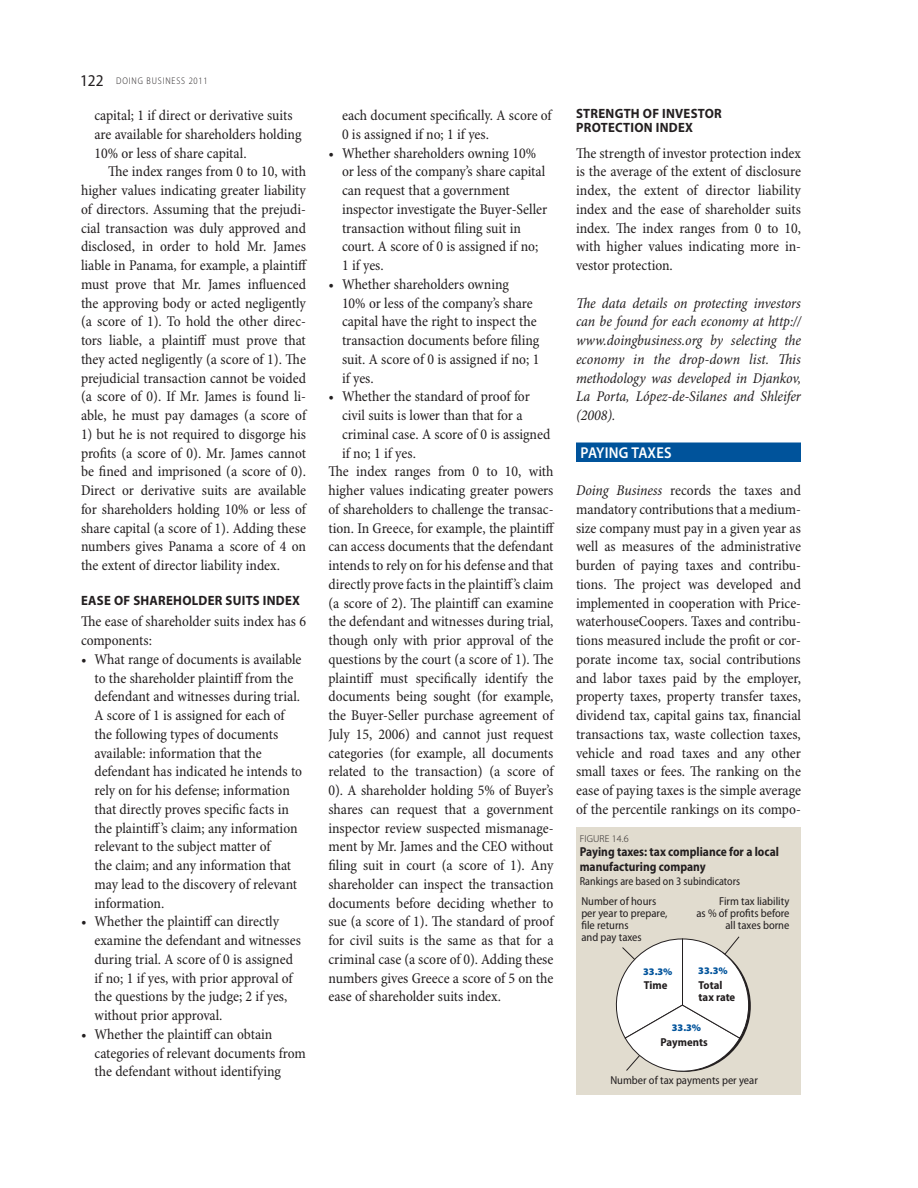
<style>
.page{position:relative;width:918px;height:1188px;background:#fff}
.page>*{position:absolute;margin:0;border:0;box-sizing:border-box;transform-origin:0 0}
.t1{font:600 15.75px "Myriad Pro";letter-spacing:.005em;color:#fff;scale:.92 1}
.t2{font:condensed 15px/18.8px "Minion Pro";color:#231f20;text-align:justify}
.t3{font:italic condensed 15px/18.8px "Minion Pro";letter-spacing:-.005em;color:#231f20;text-align:justify}
.t4{font:700 13.5px/13.5px "Myriad Pro";letter-spacing:.02em;color:#231f20;scale:.95 1}
.t5{font:700 semi-condensed 12.9px/14.4px "Myriad Pro";color:#231f20;scale:.95 1}
.t6{font:semi-condensed 11.55px/12.3px "Myriad Pro";color:#231f20}
.t7{font:semi-condensed 11.55px "Myriad Pro";color:#231f20;scale:.95 1}
.t8{font:700 semi-condensed 11.55px/11.6px "Myriad Pro";color:#231f20}
.t9{font:900 10.05px "Myriad Pro";color:#00539b}
.t10{font:300 10.05px "Myriad Pro";letter-spacing:.01em;color:#231f20}
.t11{font:300 semi-condensed 9.75px "Myriad Pro";letter-spacing:.095em;color:#231f20;scale:.95 1}
.s1{font-weight:400;font-size:16.5px}
.s2{font-style:italic}
</style>
<div class="page">
<div style="left:576px;top:443px;width:225px;height:19px;background:#00539b"></div>
<div style="left:576px;top:828px;width:225px;height:267px;background:#e1dccf"></div>
<svg style="left:615px;top:936px;width:134px;height:136px"></svg>
<p class="t11" style="left:80px;top:77px;width:136px"><span class="s1">122</span> DOING BUSINESS 2011</p>
<p class="t2" style="left:95px;top:107px;width:208px;text-align:left">capital; 1 if direct or derivative suits are available for shareholders holding<br>10% or less of share capital.</p>
<p class="t2" style="left:81px;top:163px;width:228px;text-indent:27px">The index ranges from 0 to 10, with higher values indicating greater liability of directors. Assuming that the prejudi&shy;cial transaction was duly approved and disclosed, in order to hold Mr. James liable in Panama, for example, a plaintiff must prove that Mr. James influenced the approving body or acted negligently (a score of 1). To hold the other direc&shy;tors liable, a plaintiff must prove that they acted negligently (a score of 1). The prejudicial transaction cannot be voided (a score of 0). If Mr. James is found li&shy;able, he must pay damages (a score of</p>
<p class="t2" style="left:81px;top:426px;width:227px">1) but he is not required to disgorge his profits (a score of 0). Mr. James cannot be fined and imprisoned (a score of 0).<br>Direct or derivative suits are available for shareholders holding 10% or less of share capital (a score of 1). Adding these numbers gives Panama a score of 4 on the extent of director liability index.</p>
<p class="t4" style="left:81px;top:595px;width:232px">EASE OF SHAREHOLDER SUITS INDEX</p>
<p class="t2" style="left:81px;top:613px;width:227px">The ease of shareholder suits index has 6 components:</p>
<p class="t2" style="left:95px;top:651px;width:213px;text-align:left">What range of documents is available to the shareholder plaintiff from the defendant and witnesses during trial.<br>A score of 1 is assigned for each of the following types of documents available: information that the defendant has indicated he intends to rely on for his defense; information that directly proves specific facts in the plaintiff’s claim; any information relevant to the subject matter of<br>the claim; and any information that may lead to the discovery of relevant information.<br>Whether the plaintiff can directly examine the defendant and witnesses during trial. A score of 0 is assigned<br>if no; 1 if yes, with prior approval of the questions by the judge; 2 if yes, without prior approval.<br>Whether the plaintiff can obtain categories of relevant documents from the defendant without identifying</p>
<p class="t2" style="left:342px;top:107px;width:211px">each document specifically. A score of</p>
<p class="t2" style="left:342px;top:126px;width:149px">0 is assigned if no; 1 if yes.</p>
<p class="t2" style="left:342px;top:145px;width:196px">Whether shareholders owning 10%</p>
<p class="t2" style="left:342px;top:163px;width:205px">or less of the company’s share capital</p>
<p class="t2" style="left:342px;top:182px;width:169px">can request that a government</p>
<p class="t2" style="left:342px;top:201px;width:207px">inspector investigate the Buyer-Seller</p>
<p class="t2" style="left:342px;top:220px;width:180px">transaction without filing suit in</p>
<p class="t2" style="left:342px;top:238px;width:198px">court. A score of 0 is assigned if no;</p>
<p class="t2" style="left:342px;top:257px;width:43px">1 if yes.</p>
<p class="t2" style="left:342px;top:276px;width:168px">Whether shareholders owning</p>
<p class="t2" style="left:342px;top:295px;width:192px">10% or less of the company’s share</p>
<p class="t2" style="left:342px;top:313px;width:196px">capital have the right to inspect the</p>
<p class="t2" style="left:342px;top:332px;width:199px">transaction documents before filing</p>
<p class="t2" style="left:342px;top:351px;width:199px">suit. A score of 0 is assigned if no; 1</p>
<p class="t2" style="left:342px;top:370px;width:33px">if yes.</p>
<p class="t2" style="left:342px;top:388px;width:189px">Whether the standard of proof for</p>
<p class="t2" style="left:342px;top:407px;width:182px">civil suits is lower than that for a</p>
<p class="t2" style="left:342px;top:426px;width:210px">criminal case. A score of 0 is assigned</p>
<p class="t2" style="left:342px;top:445px;width:75px">if no; 1 if yes.</p>
<p class="t2" style="left:329px;top:463px;width:227px">The index ranges from 0 to 10, with</p>
<p class="t2" style="left:329px;top:482px;width:227px">higher values indicating greater powers</p>
<p class="t2" style="left:329px;top:501px;width:226px">of shareholders to challenge the transac-</p>
<p class="t2" style="left:329px;top:520px;width:228px">tion. In Greece, for example, the plaintiff</p>
<p class="t2" style="left:329px;top:538px;width:227px">can access documents that the defendant</p>
<p class="t2" style="left:329px;top:557px;width:227px">intends to rely on for his defense and that</p>
<p class="t2" style="left:329px;top:576px;width:227px">directly prove facts in the plaintiff’s claim</p>
<p class="t2" style="left:329px;top:595px;width:227px">(a score of 2). The plaintiff can examine</p>
<p class="t2" style="left:329px;top:613px;width:227px">the defendant and witnesses during trial,</p>
<p class="t2" style="left:329px;top:632px;width:227px">though only with prior approval of the</p>
<p class="t2" style="left:329px;top:651px;width:227px">questions by the court (a score of 1). The</p>
<p class="t2" style="left:329px;top:670px;width:226px">plaintiff must specifically identify the</p>
<p class="t2" style="left:329px;top:688px;width:227px">documents being sought (for example,</p>
<p class="t2" style="left:329px;top:707px;width:226px">the Buyer-Seller purchase agreement of</p>
<p class="t2" style="left:329px;top:726px;width:227px">July 15, 2006) and cannot just request</p>
<p class="t2" style="left:329px;top:745px;width:227px">categories (for example, all documents</p>
<p class="t2" style="left:329px;top:763px;width:226px">related to the transaction) (a score of</p>
<p class="t2" style="left:329px;top:782px;width:227px">0). A shareholder holding 5% of Buyer’s</p>
<p class="t2" style="left:329px;top:801px;width:227px">shares can request that a government</p>
<p class="t2" style="left:329px;top:820px;width:226px">inspector review suspected mismanage-</p>
<p class="t2" style="left:329px;top:838px;width:227px">ment by Mr. James and the CEO without</p>
<p class="t2" style="left:329px;top:857px;width:226px">filing suit in court (a score of 1). Any</p>
<p class="t2" style="left:329px;top:876px;width:227px">shareholder can inspect the transaction</p>
<p class="t2" style="left:329px;top:895px;width:226px">documents before deciding whether to</p>
<p class="t2" style="left:329px;top:913px;width:226px">sue (a score of 1). The standard of proof</p>
<p class="t2" style="left:329px;top:932px;width:227px">for civil suits is the same as that for a</p>
<p class="t2" style="left:329px;top:951px;width:226px">criminal case (a score of 0). Adding these</p>
<p class="t2" style="left:329px;top:970px;width:226px">numbers gives Greece a score of 5 on the</p>
<p class="t2" style="left:329px;top:988px;width:174px">ease of shareholder suits index.</p>
<p class="t4" style="left:576px;top:108px;width:155px">STRENGTH OF INVESTOR<br>PROTECTION INDEX</p>
<p class="t2" style="left:576px;top:145px;width:227px">The strength of investor protection index is the average of the extent of disclosure index, the extent of director liability index and the ease of shareholder suits index. The index ranges from 0 to 10, with higher values indicating more in&shy;vestor protection.</p>
<p class="t3" style="left:576px;top:295px;width:227px">The data details on protecting investors can be found for each economy at http:// www.doingbusiness.org by selecting the economy in the drop-down list. This methodology was developed in Djankov, La Porta, López-de-Silanes and Shleifer (2008).</p>
<p class="t1" style="left:581px;top:443px;width:101px">PAYING TAXES</p>
<p class="t2" style="left:576px;top:482px;width:227px"><span class="s2">Doing Business</span> records the taxes and mandatory contributions that a medium&shy;size company must pay in a given year as well as measures of the administrative burden of paying taxes and contribu&shy;tions. The project was developed and implemented in cooperation with Price&shy;waterhouseCoopers. Taxes and contribu&shy;tions measured include the profit or cor&shy;porate income tax, social contributions and labor taxes paid by the employer, property taxes, property transfer taxes, dividend tax, capital gains tax, financial transactions tax, waste collection taxes, vehicle and road taxes and any other small taxes or fees. The ranking on the ease of paying taxes is the simple average of the percentile rankings on its compo-</p>
<p class="t10" style="left:580px;top:833px;width:50px">FIGURE 14.6</p>
<p class="t5" style="left:580px;top:846px;width:211px">Paying taxes: tax compliance for a local manufacturing company</p>
<p class="t7" style="left:580px;top:877px;width:170px">Rankings are based on 3 subindicators</p>
<p class="t6" style="left:581px;top:895px;width:88px">Number of hours per year to prepare, file returns<br>and pay taxes</p>
<p class="t6" style="left:696px;top:896px;width:95px;text-align:right">Firm tax liability<br>as % of profits before all taxes borne</p>
<p class="t9" style="left:643px;top:965px;width:31px">33.3%</p>
<p class="t9" style="left:698px;top:965px;width:31px">33.3%</p>
<p class="t8" style="left:644px;top:980px;width:25px">Time</p>
<p class="t8" style="left:699px;top:980px;width:38px">Total tax rate</p>
<p class="t8" style="left:661px;top:1037px;width:49px">Payments</p>
<p class="t9" style="left:672px;top:1022px;width:31px">33.3%</p>
<p class="t6" style="left:610px;top:1075px;width:149px">Number of tax payments per year</p>
</div>
